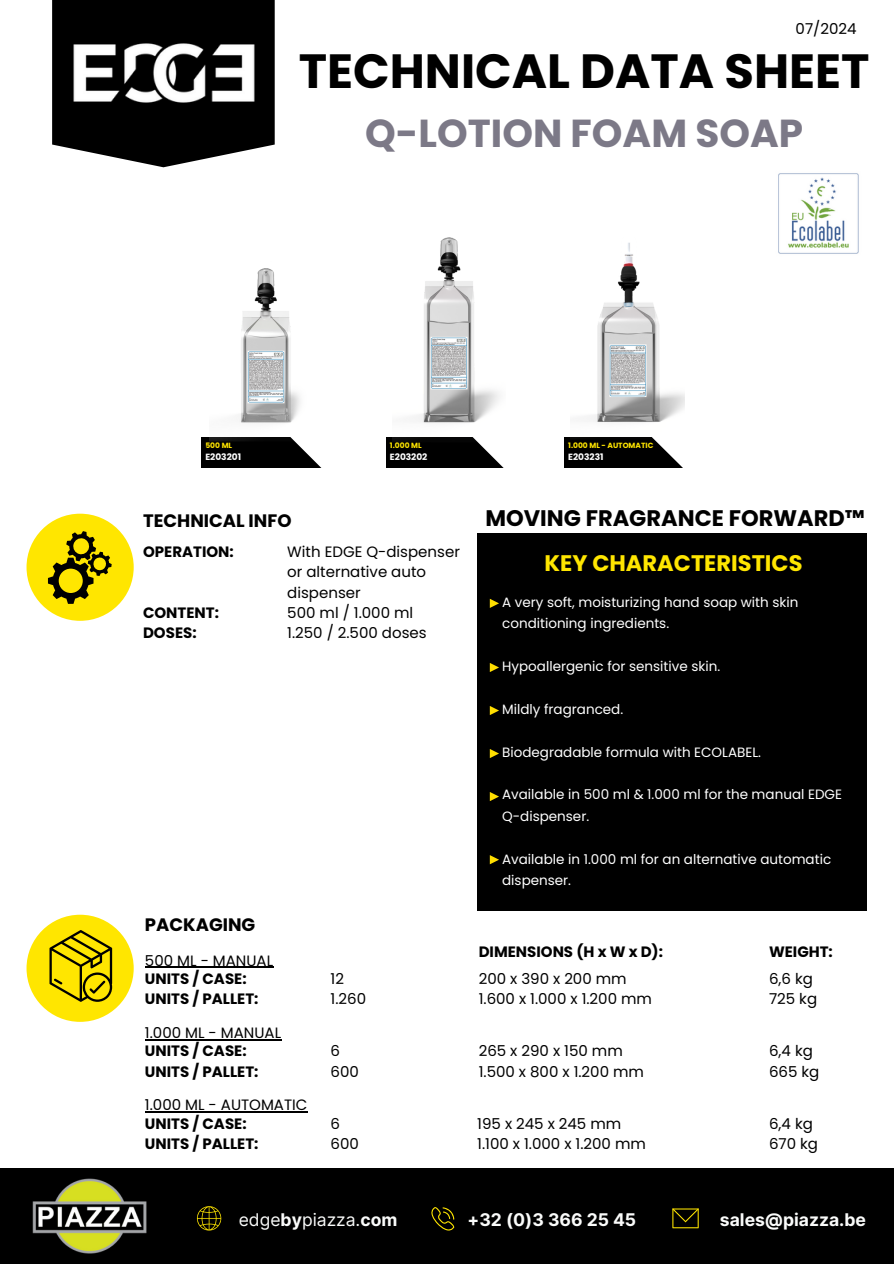
<style>
.page{position:relative;width:894px;height:1264px;background:#fff}
.page>*{position:absolute;margin:0;border:0;box-sizing:border-box;transform-origin:0 0}
.t1{font:700 48px "Poppins";color:#000}
.t2{font:700 39px "Poppins";color:#7c7987}
.t3{font:700 22.5px "Poppins";color:#000}
.t4{font:700 22.5px "Poppins";color:#ffe600}
.t5{font:700 18px "Poppins";color:#000}
.t6{font:700 17.55px "Inter";color:#fafbfa}
.t7{font:17.55px "Inter";color:#fafbfa}
.t8{font:15px/20.2px "Poppins";color:#000}
.t9{font:700 15px "Poppins";color:#000}
.t10{font:13.5px/21.3px "Poppins";color:#fff}
.t11{font:700 9px "Poppins";color:#fff}
.t12{font:700 7.5px "Poppins";color:#ffe600}
.s1{font-weight:700}
</style>
<div class="page">
<div style="left:0;top:1168px;width:893px;height:95px;background:#000"></div>
<div style="left:477px;top:533px;width:389px;height:377px;background:#000"></div>
<svg style="left:197px;top:1206px;width:24px;height:24px"></svg>
<svg style="left:431px;top:1207px;width:23px;height:23px"></svg>
<svg style="left:672px;top:1208px;width:26px;height:20px"></svg>
<img style="left:33px;top:1178px;width:113px;height:75px">
<div style="left:27px;top:513px;width:107px;height:108px;background:#ffe600;border-radius:50%"></div>
<svg style="left:48px;top:531px;width:64px;height:73px"></svg>
<div style="left:27px;top:914px;width:107px;height:107px;background:#ffe600;border-radius:50%"></div>
<svg style="left:49px;top:930px;width:63px;height:71px"></svg>
<svg style="left:52px;top:0;width:222px;height:167px;background:#232323"></svg>
<img style="left:52px;top:30px;width:223px;height:86px">
<svg style="left:201px;top:438px;width:120px;height:29px;background:#1a1a1a"></svg>
<svg style="left:386px;top:438px;width:117px;height:29px;background:#1a1a1a"></svg>
<svg style="left:564px;top:438px;width:118px;height:29px;background:#191919"></svg>
<img style="left:209px;top:268px;width:112px;height:175px">
<img style="left:392px;top:237px;width:111px;height:206px">
<img style="left:570px;top:242px;width:114px;height:201px">
<svg style="left:489px;top:599px;width:10px;height:9px"></svg>
<svg style="left:489px;top:663px;width:10px;height:9px"></svg>
<svg style="left:489px;top:706px;width:10px;height:9px"></svg>
<svg style="left:489px;top:749px;width:10px;height:9px"></svg>
<svg style="left:489px;top:792px;width:10px;height:9px"></svg>
<svg style="left:489px;top:855px;width:10px;height:9px"></svg>
<img style="left:778px;top:173px;width:81px;height:81px">
<hr style="left:145px;top:966px;width:128px;height:1px;background:#000">
<hr style="left:145px;top:1039px;width:136px;height:1px;background:#000">
<hr style="left:145px;top:1111px;width:162px;height:1px;background:#000">
<p class="t8" style="left:795px;top:19px;width:63px">07/2024</p>
<p class="t1" style="left:299px;top:37px;width:572px">TECHNICAL DATA SHEET</p>
<h2 class="t12" style="left:205px;top:440px;width:28px">500 ML</h2>
<p class="t11" style="left:205px;top:450px;width:37px">E203201</p>
<p class="t2" style="left:365px;top:106px;width:439px">Q-LOTION FOAM SOAP</p>
<p class="t12" style="left:390px;top:440px;width:33px">1.000 ML</p>
<p class="t11" style="left:390px;top:450px;width:39px">E203202</p>
<p class="t12" style="left:568px;top:440px;width:87px">1.000 ML - AUTOMATIC</p>
<p class="t11" style="left:568px;top:450px;width:37px">E203231</p>
<p class="t5" style="left:143px;top:508px;width:150px">TECHNICAL INFO</p>
<p class="t9" style="left:143px;top:541px;width:92px">OPERATION:</p>
<p class="t8" style="left:287px;top:541px;width:174px">With EDGE Q-dispenser or alternative auto</p>
<p class="t8" style="left:287px;top:582px;width:75px">dispenser</p>
<p class="t8" style="left:287px;top:602px;width:127px">500 ml / 1.000 ml</p>
<p class="t8" style="left:287px;top:622px;width:141px">1.250 / 2.500 doses</p>
<p class="t9" style="left:143px;top:602px;width:77px">CONTENT:</p>
<p class="t9" style="left:143px;top:622px;width:55px">DOSES:</p>
<p class="t5" style="left:145px;top:912px;width:112px">PACKAGING</p>
<p class="t8" style="left:145px;top:950px;width:130px">500 ML - MANUAL</p>
<p class="t9" style="left:145px;top:968px;width:103px">UNITS / CASE:</p>
<p class="t9" style="left:145px;top:988px;width:115px">UNITS / PALLET:</p>
<p class="t9" style="left:145px;top:1040px;width:103px">UNITS / CASE:</p>
<p class="t9" style="left:145px;top:1060px;width:115px">UNITS / PALLET:</p>
<p class="t9" style="left:145px;top:1112px;width:103px">UNITS / CASE:</p>
<p class="t9" style="left:145px;top:1133px;width:115px">UNITS / PALLET:</p>
<p class="t8" style="left:145px;top:1022px;width:138px">1.000 ML - MANUAL</p>
<h3 class="t8" style="left:145px;top:1094px;width:164px">1.000 ML - AUTOMATIC</h3>
<p class="t8" style="left:330px;top:968px;width:15px">12</p>
<p class="t8" style="left:330px;top:988px;width:37px">1.260</p>
<p class="t8" style="left:330px;top:1040px;width:11px">6</p>
<p class="t8" style="left:330px;top:1061px;width:30px">600</p>
<p class="t8" style="left:330px;top:1113px;width:11px">6</p>
<p class="t8" style="left:330px;top:1133px;width:30px">600</p>
<p class="t3" style="left:485px;top:502px;width:381px">MOVING FRAGRANCE FORWARD™</p>
<p class="t4" style="left:544px;top:547px;width:259px">KEY CHARACTERISTICS</p>
<h4 class="t10" style="left:502px;top:591px;width:298px">A very soft, moisturizing hand soap with skin conditioning ingredients.</h4>
<p class="t10" style="left:502px;top:655px;width:219px">Hypoallergenic for sensitive skin.</p>
<p class="t10" style="left:502px;top:698px;width:122px">Mildly fragranced.</p>
<p class="t10" style="left:502px;top:741px;width:260px">Biodegradable formula with ECOLABEL.</p>
<p class="t10" style="left:502px;top:784px;width:341px">Available in 500 ml &amp; 1.000 ml for the manual EDGE<br>Q-dispenser.</p>
<p class="t10" style="left:502px;top:848px;width:330px">Available in 1.000 ml for an alternative automatic dispenser.</p>
<p class="t9" style="left:478px;top:941px;width:186px">DIMENSIONS (H x W x D):</p>
<p class="t9" style="left:768px;top:941px;width:65px">WEIGHT:</p>
<p class="t8" style="left:478px;top:968px;width:149px">200 x 390 x 200 mm</p>
<p class="t8" style="left:478px;top:988px;width:175px">1.600 x 1.000 x 1.200 mm</p>
<p class="t8" style="left:478px;top:1040px;width:145px">265 x 290 x 150 mm</p>
<p class="t8" style="left:478px;top:1061px;width:167px">1.500 x 800 x 1.200 mm</p>
<p class="t8" style="left:477px;top:1113px;width:145px">195 x 245 x 245 mm</p>
<p class="t8" style="left:477px;top:1133px;width:170px">1.100 x 1.000 x 1.200 mm</p>
<p class="t8" style="left:768px;top:968px;width:45px">6,6 kg</p>
<p class="t8" style="left:768px;top:988px;width:50px">725 kg</p>
<p class="t8" style="left:768px;top:1040px;width:45px">6,4 kg</p>
<p class="t8" style="left:768px;top:1061px;width:52px">665 kg</p>
<p class="t8" style="left:768px;top:1113px;width:45px">6,4 kg</p>
<p class="t8" style="left:768px;top:1133px;width:50px">670 kg</p>
<h4 class="t7" style="left:239px;top:1209px;width:160px">edge<span class="s1">by</span>piazza.<span class="s1">com</span></h4>
<p class="t6" style="left:467px;top:1208px;width:170px">+32 (0)3 366 25 45</p>
<h3 class="t6" style="left:719px;top:1209px;width:147px">sales@piazza.be</h3>
</div>
